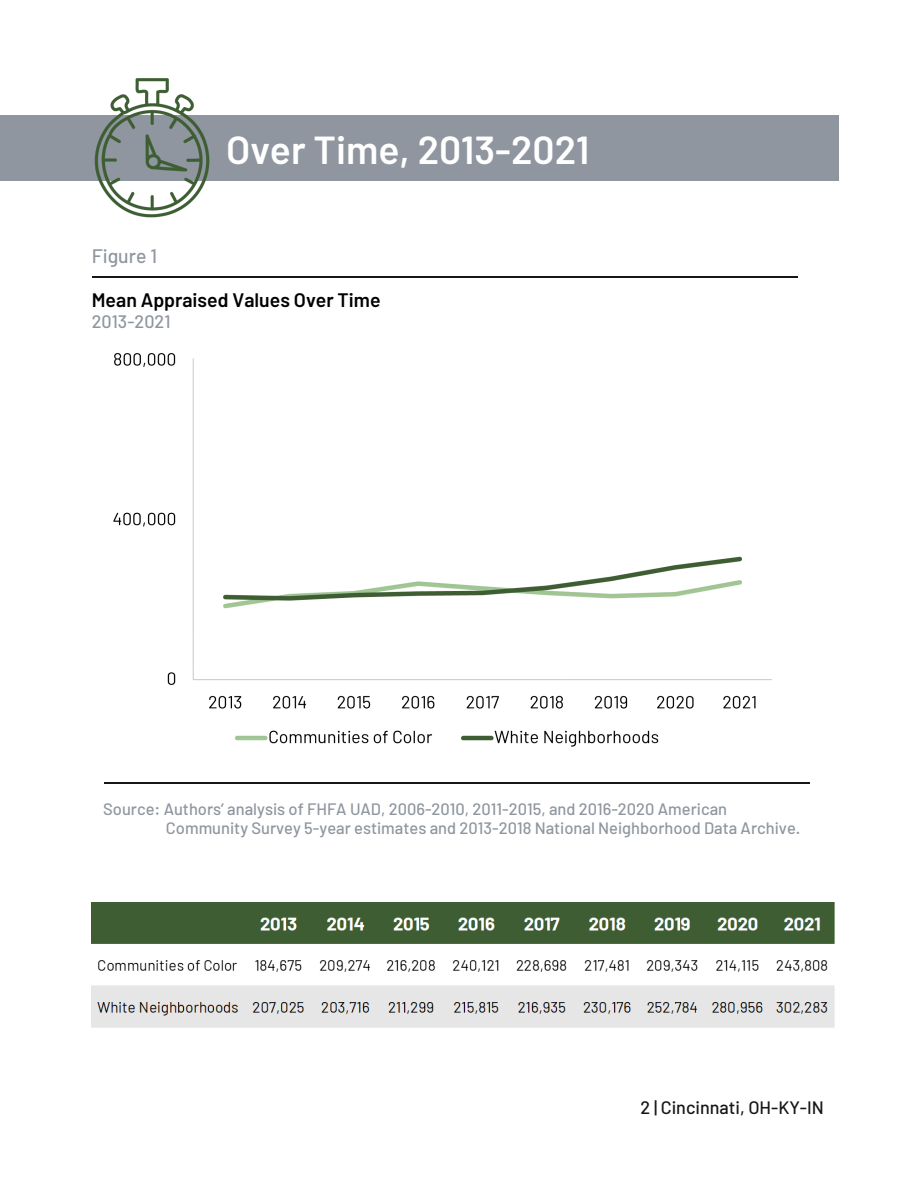
<style>
.page{position:relative;width:918px;height:1188px;background:#fff}
.page>*{position:absolute;margin:0;border:0;box-sizing:border-box;transform-origin:0 0}
.t1{font:600 39px "Barlow";color:#fff}
.t2{font:600 19.5px "Barlow";color:#000}
.t3{font:500 19.5px "Barlow";color:#8f969f}
.t4{font:500 18px "Barlow";color:#171615}
.t5{font:500 18px "Barlow";color:#8f969f}
.t6{font:500 16.5px/19.2px "Barlow";color:#8f969f}
</style>
<div class="page">
<div style="left:0;top:115px;width:839px;height:65px;background:#8f969f"></div>
<img style="left:79px;top:78px;width:147px;height:140px">
<hr style="left:92px;top:276px;width:706px;height:2px;background:#171615">
<img style="left:113px;top:353px;width:659px;height:394px">
<hr style="left:104px;top:782px;width:705px;height:2px;background:#171615">
<img style="left:92px;top:903px;width:743px;height:125px">
<h1 class="t1" style="left:226px;top:125px;width:365px">Over Time, 2013-2021</h1>
<p class="t3" style="left:92px;top:244px;width:67px">Figure 1</p>
<p class="t2" style="left:92px;top:287px;width:290px">Mean Appraised Values Over Time</p>
<p class="t5" style="left:92px;top:310px;width:80px">2013-2021</p>
<p class="t6" style="left:166px;top:799px;width:636px;text-indent:-63px">Source: Authors’ analysis of FHFA UAD, 2006-2010, 2011-2015, and 2016-2020 American<br>Community Survey 5-year estimates and 2013-2018 National Neighborhood Data Archive.</p>
<p class="t4" style="left:641px;top:1096px;width:185px">2 | Cincinnati, OH-KY-IN</p>
</div>
